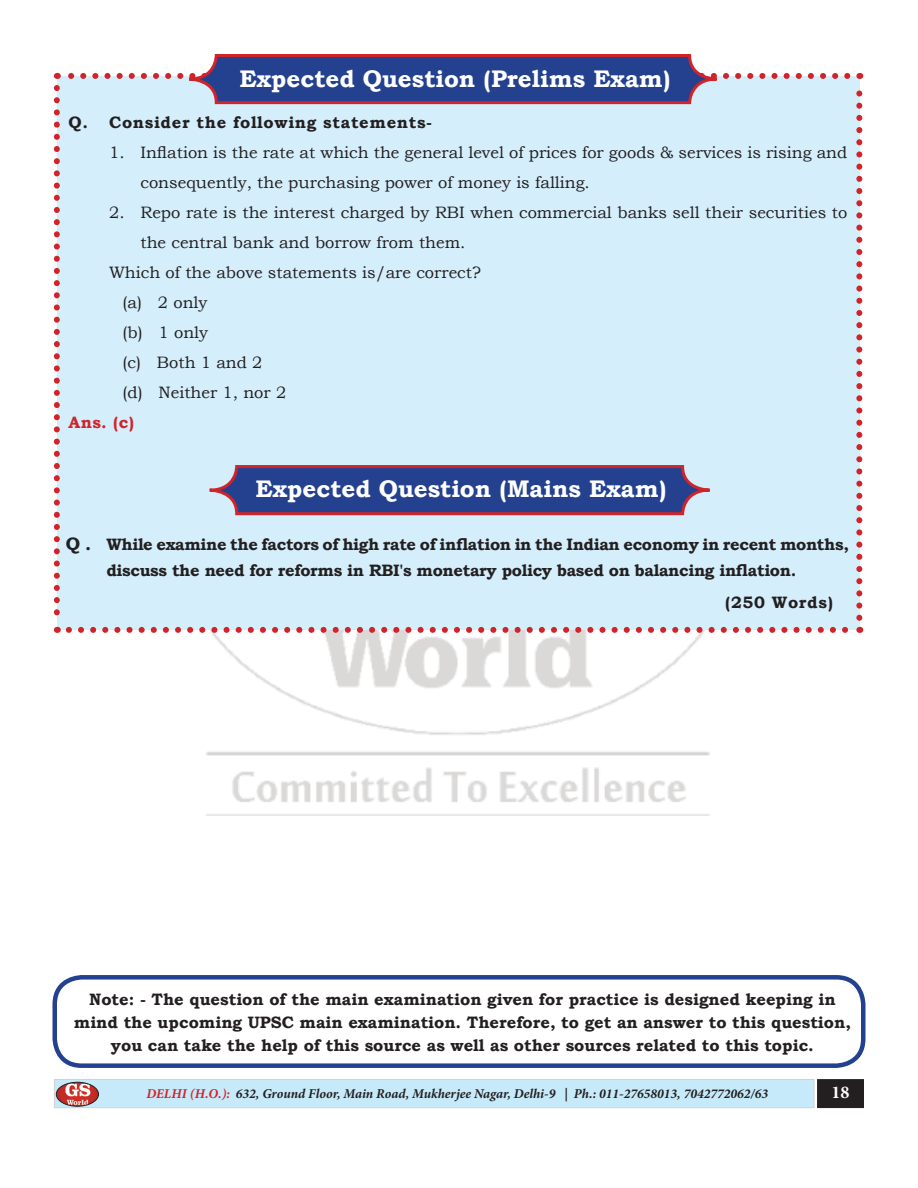
<style>
.page{position:relative;width:918px;height:1188px;background:#fff}
.page>*{position:absolute;margin:0;border:0;box-sizing:border-box;transform-origin:0 0}
.t1{font:700 24px "Bookman Old Style";color:#fff}
.t2{font:700 18px "Minion Pro";color:#fff}
.t3{font:16.5px/30px "Bookman Old Style";color:#231f20}
.t4{font:700 16.5px/22.8px "Bookman Old Style";color:#231f20;text-align:center}
.t5{font:700 16.5px/25.5px "Bookman Old Style";letter-spacing:-.02em;color:#231f20}
.t6{font:700 16.5px "Bookman Old Style";letter-spacing:.04em;color:#231f20}
.t7{font:700 16.5px "Bookman Old Style";color:#d1232a}
.t8{font:italic 700 13.5px "Minion Pro";color:#231f20}
.s1{font-size:18px}
.s2{color:#d1232a}
</style>
<div class="page">
<img style="left:206px;top:633px;width:504px;height:182px">
<div style="left:54px;top:1079px;width:760px;height:29px;background:#c6eafa;border:1px solid #d1d2d4"></div>
<div style="left:818px;top:1080px;width:45px;height:27px;background:#231f20"></div>
<div style="left:817px;top:1079px;width:47px;height:29px;border:2px solid #231f20"></div>
<img style="left:56px;top:1082px;width:43px;height:24px">
<div style="left:56px;top:1082px;width:43px;height:24px;border:1px solid #231f20;border-radius:50%"></div>
<svg style="left:54px;top:54px;width:808px;height:579px;background:#c5dbec"></svg>
<div style="left:52px;top:975px;width:814px;height:93px;border:4px solid #23418f;border-radius:27px"></div>
<h1 class="t1" style="left:240px;top:61px;width:433px">Expected Question (Prelims Exam)</h1>
<p class="t6" style="left:69px;top:110px;width:365px">Q. Consider the following statements-</p>
<p class="t3" style="left:140px;top:137px;width:708px;text-indent:-31px">1. Inflation is the rate at which the general level of prices for goods &amp; services is rising and consequently, the purchasing power of money is falling.</p>
<p class="t3" style="left:109px;top:197px;width:740px">2. Repo rate is the interest charged by RBI when commercial banks sell their securities to</p>
<p class="t3" style="left:140px;top:227px;width:327px">the central bank and borrow from them.</p>
<p class="t3" style="left:109px;top:257px;width:373px">Which of the above statements is/are correct?</p>
<p class="t3" style="left:123px;top:287px;width:86px">(a) 2 only</p>
<p class="t3" style="left:123px;top:317px;width:87px">(b) 1 only</p>
<p class="t3" style="left:123px;top:347px;width:141px">(c) Both 1 and 2</p>
<p class="t3" style="left:123px;top:377px;width:165px">(d) Neither 1, nor 2</p>
<p class="t7" style="left:69px;top:410px;width:67px">Ans. (c)</p>
<h1 class="t1" style="left:256px;top:471px;width:412px">Expected Question (Mains Exam)</h1>
<p class="t5" style="left:106px;top:532px;width:744px;text-indent:-40px"><span class="s1">Q .</span> While examine the factors of high rate of inflation in the Indian economy in recent months, discuss the need for reforms in RBI's monetary policy based on balancing inflation.</p>
<p class="t6" style="left:725px;top:590px;width:109px">(250 Words)</p>
<p class="t4" style="left:74px;top:988px;width:779px">Note: - The question of the main examination given for practice is designed keeping in mind the upcoming UPSC main examination. Therefore, to get an answer to this question, you can take the help of this source as well as other sources related to this topic.</p>
<p class="t8" style="left:146px;top:1085px;width:623px"><span class="s2">DELHI (H.O.):</span> 632, Ground Floor, Main Road, Mukherjee Nagar, Delhi-9 | Ph.: 011-27658013, 7042772062/63</p>
<p class="t2" style="left:832px;top:1079px;width:19px">18</p>
</div>
